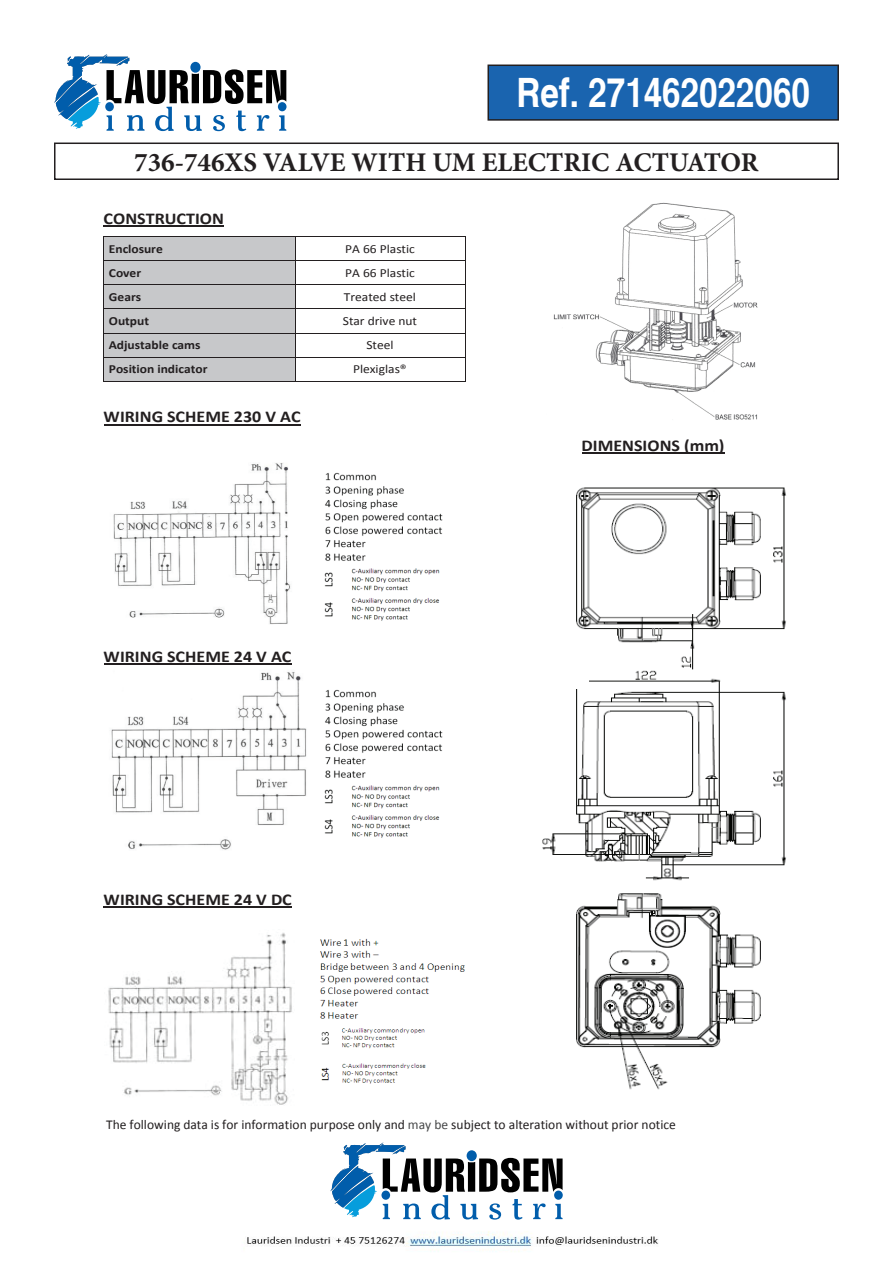
<style>
.page{position:relative;width:893px;height:1263px;background:#fff}
.page>*{position:absolute;margin:0;border:0;box-sizing:border-box;transform-origin:0 0}
.t1{font:700 condensed 40.5px "Helvetica";color:#fff}
.t2{font:700 27px "Minion Pro";color:#231f20}
.t3{font:700 24.75px "Calibri";color:#231f20;scale:1.09 1}
.t4{font:700 16.5px "Calibri";color:#231f20;scale:1.09 1}
.t5{font:13.5px/26.2px "Calibri";color:#231f20}
.t6{font:700 13.5px "Calibri";letter-spacing:-.005em;color:#231f20}
.t7{font:12.45px "Calibri";color:#231f20;scale:1.09 1}
.t8{font:700 12.45px "Calibri";color:#231f20;scale:1.09 1}
.s1{color:#474849}
</style>
<div class="page">
<svg style="left:54px;top:54px;width:232px;height:77px"></svg>
<svg style="left:330px;top:1142px;width:233px;height:77px"></svg>
<div style="left:488px;top:65px;width:350px;height:55px;background:#1a64af"></div>
<div style="left:487px;top:65px;width:352px;height:56px;border:2px solid #231f20"></div>
<div style="left:54px;top:143px;width:785px;height:37px;border:2px solid #231f20"></div>
<img style="left:542px;top:487px;width:244px;height:603px">
<hr style="left:104px;top:225px;width:120px;height:2px;background:#231f20">
<hr style="left:104px;top:237px;width:191px;height:4px;background:#c7c8ca">
<div style="left:104px;top:241px;width:5px;height:15px;background:#c7c8ca"></div>
<div style="left:290px;top:241px;width:5px;height:15px;background:#c7c8ca"></div>
<div style="left:104px;top:256px;width:191px;height:5px;background:#c7c8ca"></div>
<div style="left:109px;top:241px;width:181px;height:15px;background:#c7c8ca"></div>
<hr style="left:104px;top:236px;width:191px;height:1px;background:#231f20">
<hr style="left:295px;top:236px;width:170px;height:1px;background:#231f20">
<hr style="left:104px;top:261px;width:191px;height:4px;background:#c7c8ca">
<div style="left:104px;top:265px;width:5px;height:15px;background:#c7c8ca"></div>
<div style="left:290px;top:265px;width:5px;height:15px;background:#c7c8ca"></div>
<div style="left:104px;top:280px;width:191px;height:5px;background:#c7c8ca"></div>
<div style="left:109px;top:265px;width:181px;height:15px;background:#c7c8ca"></div>
<hr style="left:104px;top:261px;width:191px;height:1px;background:#231f20">
<hr style="left:295px;top:261px;width:170px;height:1px;background:#231f20">
<hr style="left:104px;top:285px;width:191px;height:4px;background:#c7c8ca">
<div style="left:104px;top:289px;width:5px;height:15px;background:#c7c8ca"></div>
<div style="left:290px;top:289px;width:5px;height:15px;background:#c7c8ca"></div>
<div style="left:104px;top:304px;width:191px;height:5px;background:#c7c8ca"></div>
<div style="left:109px;top:289px;width:181px;height:15px;background:#c7c8ca"></div>
<hr style="left:104px;top:285px;width:191px;height:1px;background:#231f20">
<hr style="left:295px;top:285px;width:170px;height:1px;background:#231f20">
<div style="left:104px;top:309px;width:191px;height:5px;background:#c7c8ca"></div>
<div style="left:104px;top:314px;width:5px;height:15px;background:#c7c8ca"></div>
<div style="left:290px;top:314px;width:5px;height:15px;background:#c7c8ca"></div>
<hr style="left:104px;top:329px;width:191px;height:4px;background:#c7c8ca">
<div style="left:109px;top:314px;width:181px;height:15px;background:#c7c8ca"></div>
<hr style="left:104px;top:309px;width:191px;height:1px;background:#231f20">
<hr style="left:295px;top:309px;width:170px;height:1px;background:#231f20">
<hr style="left:104px;top:333px;width:191px;height:4px;background:#c7c8ca">
<div style="left:104px;top:337px;width:5px;height:16px;background:#c7c8ca"></div>
<div style="left:290px;top:337px;width:5px;height:16px;background:#c7c8ca"></div>
<hr style="left:104px;top:353px;width:191px;height:4px;background:#c7c8ca">
<div style="left:109px;top:337px;width:181px;height:16px;background:#c7c8ca"></div>
<hr style="left:104px;top:333px;width:191px;height:1px;background:#231f20">
<hr style="left:295px;top:333px;width:170px;height:1px;background:#231f20">
<div style="left:104px;top:357px;width:191px;height:5px;background:#c7c8ca"></div>
<div style="left:104px;top:362px;width:5px;height:15px;background:#c7c8ca"></div>
<div style="left:290px;top:362px;width:5px;height:15px;background:#c7c8ca"></div>
<hr style="left:104px;top:377px;width:191px;height:4px;background:#c7c8ca">
<div style="left:109px;top:362px;width:181px;height:15px;background:#c7c8ca"></div>
<hr style="left:104px;top:357px;width:191px;height:1px;background:#231f20">
<hr style="left:295px;top:357px;width:170px;height:1px;background:#231f20">
<svg style="left:103px;top:236px;width:1px;height:146px"></svg>
<hr style="left:104px;top:381px;width:191px;height:1px;background:#231f20">
<svg style="left:295px;top:237px;width:1px;height:144px"></svg>
<hr style="left:295px;top:381px;width:170px;height:1px;background:#231f20">
<svg style="left:465px;top:236px;width:1px;height:146px"></svg>
<hr style="left:104px;top:424px;width:197px;height:1px;background:#231f20">
<hr style="left:582px;top:452px;width:142px;height:2px;background:#231f20">
<hr style="left:104px;top:663px;width:187px;height:2px;background:#231f20">
<hr style="left:104px;top:907px;width:188px;height:1px;background:#231f20">
<img style="left:113px;top:463px;width:178px;height:161px">
<img style="left:111px;top:672px;width:196px;height:178px">
<img style="left:108px;top:932px;width:184px;height:173px">
<div style="left:559px;top:660px;width:30px;height:28px;background:#fff"></div>
<div style="left:509px;top:877px;width:40px;height:25px;background:#fff;border-radius:50%"></div>
<img style="left:553px;top:203px;width:205px;height:217px">
<img style="left:324px;top:689px;width:119px;height:149px">
<img style="left:320px;top:938px;width:145px;height:146px">
<img style="left:324px;top:472px;width:119px;height:149px">
<img style="left:247px;top:1231px;width:411px;height:21px">
<h1 class="t1" style="left:516px;top:69px;width:295px">Ref. 271462022060</h1>
<h3 class="t3" style="left:278px;top:141px;width:305px">ELECTRIC ACTUATOR UMA3.5</h3>
<h2 class="t2" style="left:134px;top:143px;width:626px">736-746XS VALVE WITH UM ELECTRIC ACTUATOR</h2>
<p class="t6" style="left:462px;top:159px;width:47px">Notified</p>
<p class="t4" style="left:104px;top:208px;width:112px">CONSTRUCTION</p>
<p class="t8" style="left:109px;top:241px;width:51px">Enclosure</p>
<p class="t7" style="left:345px;top:241px;width:65px">PA 66 Plastic</p>
<p class="t8" style="left:109px;top:265px;width:31px">Cover</p>
<p class="t7" style="left:345px;top:265px;width:65px">PA 66 Plastic</p>
<p class="t8" style="left:109px;top:289px;width:31px">Gears</p>
<p class="t7" style="left:344px;top:289px;width:68px">Treated steel</p>
<p class="t8" style="left:109px;top:313px;width:38px">Output</p>
<p class="t7" style="left:343px;top:313px;width:70px">Star drive nut</p>
<p class="t8" style="left:109px;top:337px;width:86px">Adjustable cams</p>
<p class="t7" style="left:366px;top:337px;width:26px">Steel</p>
<p class="t8" style="left:109px;top:361px;width:92px">Position indicator</p>
<p class="t7" style="left:353px;top:361px;width:51px">Plexiglas®</p>
<p class="t4" style="left:104px;top:406px;width:182px">WIRING SCHEME 230 V AC</p>
<p class="t5" style="left:112px;top:204px;width:114px">Equipment Directive</p>
<p class="t5" style="left:338px;top:252px;width:58px">EN 1092-1<br>ISO 5211</p>
<p class="t4" style="left:104px;top:646px;width:174px">WIRING SCHEME 24 V AC</p>
<p class="t6" style="left:118px;top:884px;width:8px">5</p>
<p class="t5" style="left:190px;top:879px;width:36px">O-ring</p>
<p class="t4" style="left:104px;top:889px;width:174px">WIRING SCHEME 24 V DC</p>
<p class="t4" style="left:582px;top:435px;width:133px">DIMENSIONS (mm)</p>
<p class="t5" style="left:106px;top:1111px;width:571px">The following data is for information purpose only and <span class="s1">may be</span> subject to alteration without prior notice</p>
</div>
